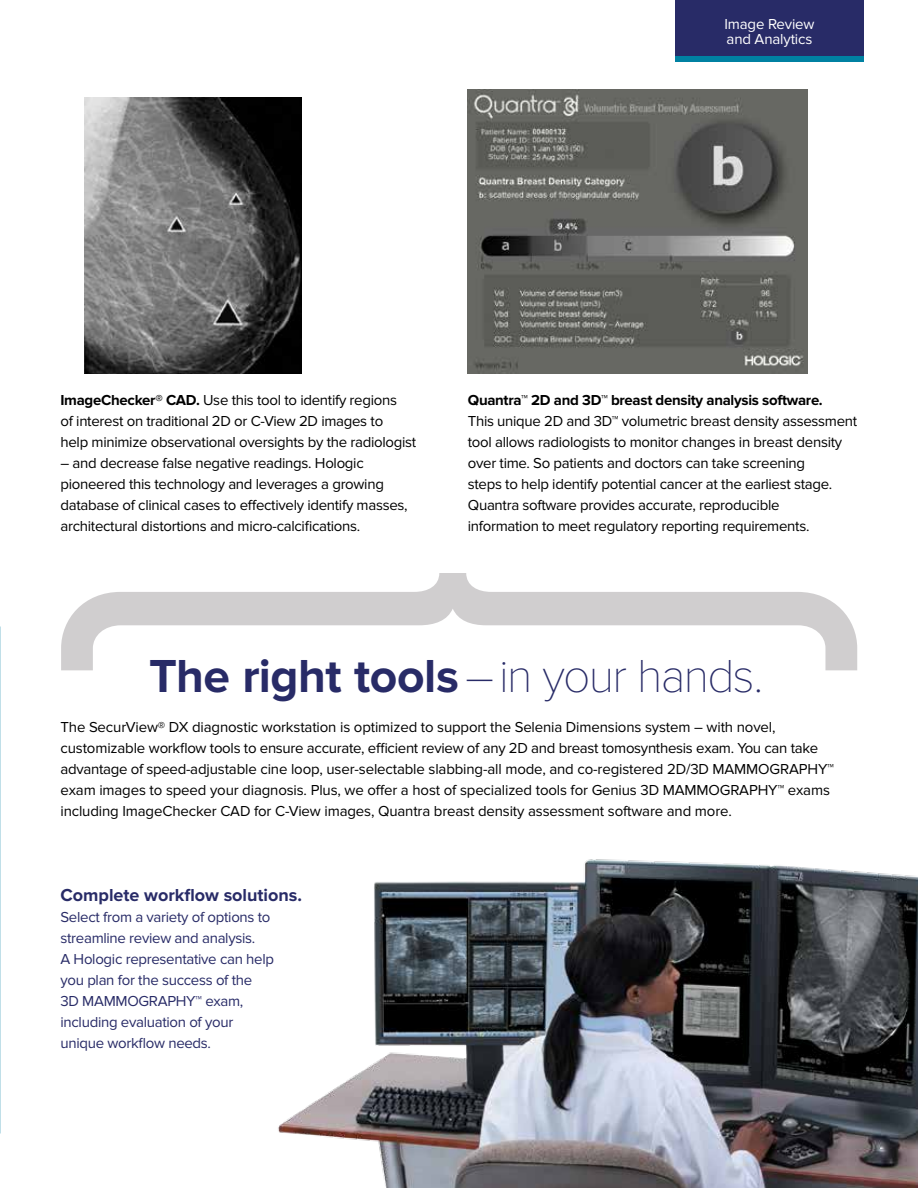
<style>
.page{position:relative;width:918px;height:1188px;background:#fff}
.page>*{position:absolute;margin:0;border:0;box-sizing:border-box;transform-origin:0 0}
.t1{font:700 48px "Proxima Nova";letter-spacing:-.01em;color:#282b67}
.t2{font:700 18px "Proxima Nova";color:#282b67}
.t3{font:15px/21px "Proxima Nova";letter-spacing:-.02em;color:#000}
.t4{font:15px/21px "Proxima Nova";letter-spacing:-.02em;color:#282b67}
.t5{font:700 15px "Proxima Nova";letter-spacing:-.02em;color:#000}
.t6{font:15px/15px "Proxima Nova";letter-spacing:-.01em;color:#fff}
.s1{font-weight:700}
.s2{font-family:"Proxima Nova T";font-weight:100}
</style>
<div class="page">
<img style="left:84px;top:97px;width:218px;height:276px">
<img style="left:278px;top:859px;width:640px;height:329px">
<img style="left:467px;top:89px;width:341px;height:285px">
<div style="left:675px;top:0;width:189px;height:59px;background:#282b67"></div>
<div style="left:675px;top:56px;width:189px;height:5px;background:#0081a2"></div>
<svg style="left:61px;top:573px;width:796px;height:97px"></svg>
<p class="t6" style="left:724px;top:17px;width:92px">Image Review and Analytics</p>
<p class="t3" style="left:60px;top:390px;width:357px"><span class="s1">ImageChecker® CAD.</span> Use this tool to identify regions<br>of interest on traditional 2D or C-View 2D images to<br>help minimize observational oversights by the radiologist</p>
<p class="t3" style="left:60px;top:453px;width:349px">– and decrease false negative readings. Hologic pioneered this technology and leverages a growing database of clinical cases to effectively identify masses, architectural distortions and micro-calcifications.</p>
<p class="t5" style="left:468px;top:392px;width:356px">Quantra™ 2D and 3D™ breast density analysis software.</p>
<p class="t3" style="left:468px;top:411px;width:391px">This unique 2D and 3D™ volumetric breast density assessment tool allows radiologists to monitor changes in breast density over time. So patients and doctors can take screening<br>steps to help identify potential cancer at the earliest stage.<br>Quantra software provides accurate, reproducible<br>information to meet regulatory reporting requirements.</p>
<h1 class="t1" style="left:149px;top:649px;width:616px">The right tools <span class="s2">– in your hands.</span></h1>
<p class="t3" style="left:60px;top:716px;width:775px">The SecurView® DX diagnostic workstation is optimized to support the Selenia Dimensions system – with novel, customizable workflow tools to ensure accurate, efficient review of any 2D and breast tomosynthesis exam. You can take advantage of speed-adjustable cine loop, user-selectable slabbing-all mode, and co-registered 2D/3D MAMMOGRAPHY™ exam images to speed your diagnosis. Plus, we offer a host of specialized tools for Genius 3D MAMMOGRAPHY™ exams including ImageChecker CAD for C-View images, Quantra breast density assessment software and more.</p>
<p class="t2" style="left:60px;top:885px;width:243px">Complete workflow solutions.</p>
<p class="t4" style="left:60px;top:907px;width:215px">Select from a variety of options to streamline review and analysis.<br>A Hologic representative can help you plan for the success of the<br>3D MAMMOGRAPHY™ exam, including evaluation of your unique workflow needs.</p>
</div>
